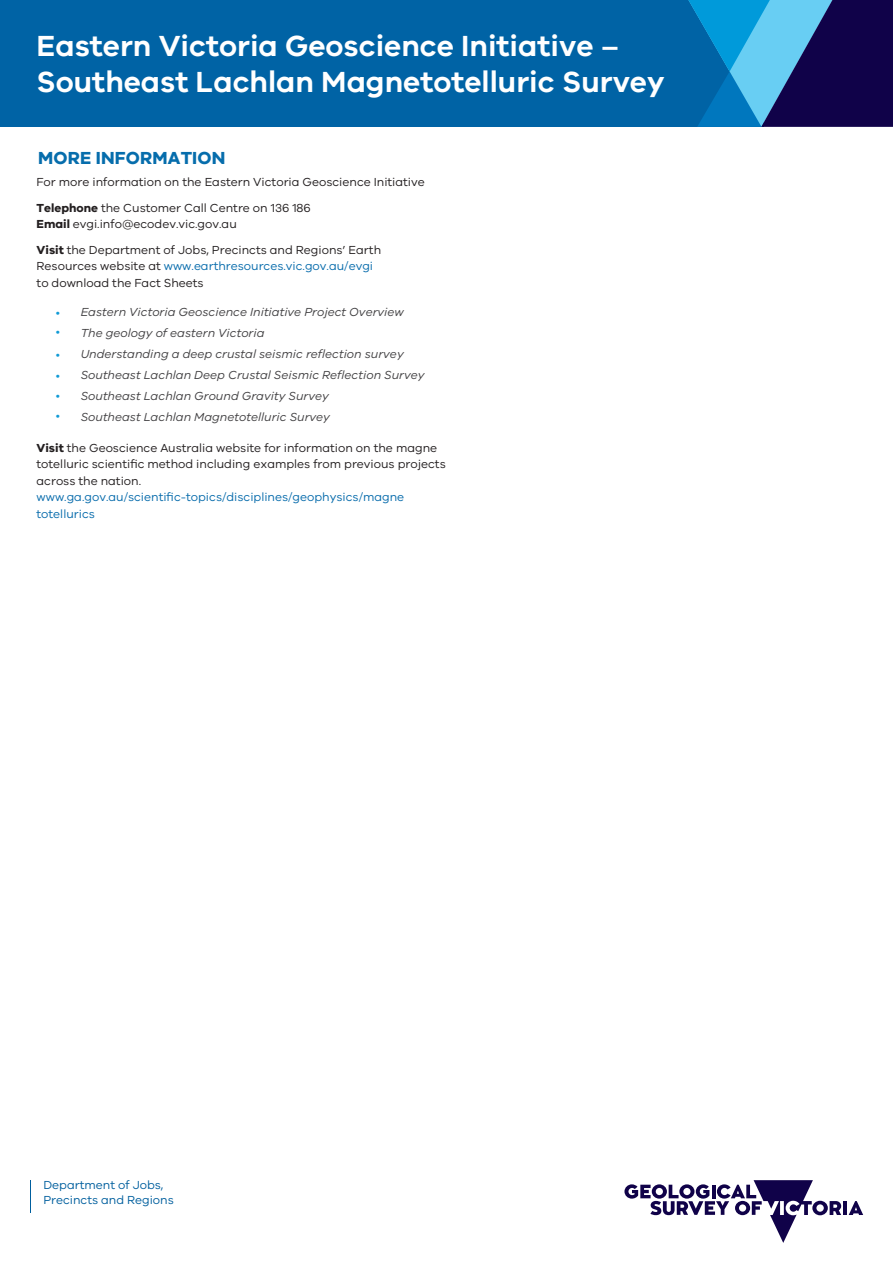
<style>
.page{position:relative;width:893px;height:1263px;background:#fff}
.page>*{position:absolute;margin:0;border:0;box-sizing:border-box;transform-origin:0 0}
.t1{font:600 30px/36px "VIC";color:#fff}
.t2{font:700 18px "VIC";letter-spacing:.01em;color:#066dac}
.t3{font:12px/16.5px "VIC";color:#231f20}
.t4{font:italic 12px/21px "VIC";color:#424143}
.t5{font:12px/16.5px "VIC";color:#086cac}
.t6{font:12px/14.4px "VIC";color:#005f9e}
.t7{font:10.5px/20.4px "VIC";color:#109ad6}
.s1{font-weight:700}
.s2{color:#086cac}
</style>
<div class="page">
<div style="left:0;top:0;width:764px;height:127px;background:#0063a5"></div>
<svg style="left:688px;top:0;width:205px;height:127px;background:#205694"></svg>
<svg style="left:849px;top:1201px;width:14px;height:14px"></svg>
<hr style="left:843px;top:1201px;width:4px;height:14px;background:#100249">
<svg style="left:624px;top:1180px;width:217px;height:63px"></svg>
<hr style="left:30px;top:1180px;width:1px;height:33px;background:#005f9e">
<h1 class="t1" style="left:37px;top:27px;width:629px">Eastern Victoria Geoscience Initiative –<br>Southeast Lachlan Magnetotelluric Survey</h1>
<h2 class="t2" style="left:38px;top:147px;width:189px">MORE INFORMATION</h2>
<p class="t3" style="left:37px;top:174px;width:390px">For more information on the Eastern Victoria Geoscience Initiative</p>
<p class="t3" style="left:37px;top:199px;width:276px"><span class="s1">Telephone</span> the Customer Call Centre on 136 186<br><span class="s1">Email</span> evgi.info@ecodev.vic.gov.au</p>
<p class="t3" style="left:37px;top:241px;width:346px"><span class="s1">Visit</span> the Department of Jobs, Precincts and Regions’ Earth<br>Resources website at <span class="s2">www.earthresources.vic.gov.au/evgi </span>to download the Fact Sheets</p>
<p class="t7" style="left:56px;top:303px;width:6px;line-height:19px">• •</p>
<p class="t7" style="left:56px;top:344px;width:6px;text-align:justify">• • • •</p>
<p class="t4" style="left:81px;top:301px;width:345px">Eastern Victoria Geoscience Initiative Project Overview The geology of eastern Victoria<br>Understanding a deep crustal seismic reflection survey Southeast Lachlan Deep Crustal Seismic Reflection Survey Southeast Lachlan Ground Gravity Survey<br>Southeast Lachlan Magnetotelluric Survey</p>
<p class="t3" style="left:37px;top:439px;width:411px"><span class="s1">Visit</span> the Geoscience Australia website for information on the magne totelluric scientific method including examples from previous projects across the nation.</p>
<p class="t5" style="left:37px;top:488px;width:369px">www.ga.gov.au/scientific-topics/disciplines/geophysics/magne totellurics</p>
<p class="t6" style="left:43px;top:1177px;width:132px">Department of Jobs,<br>Precincts and Regions</p>
</div>
